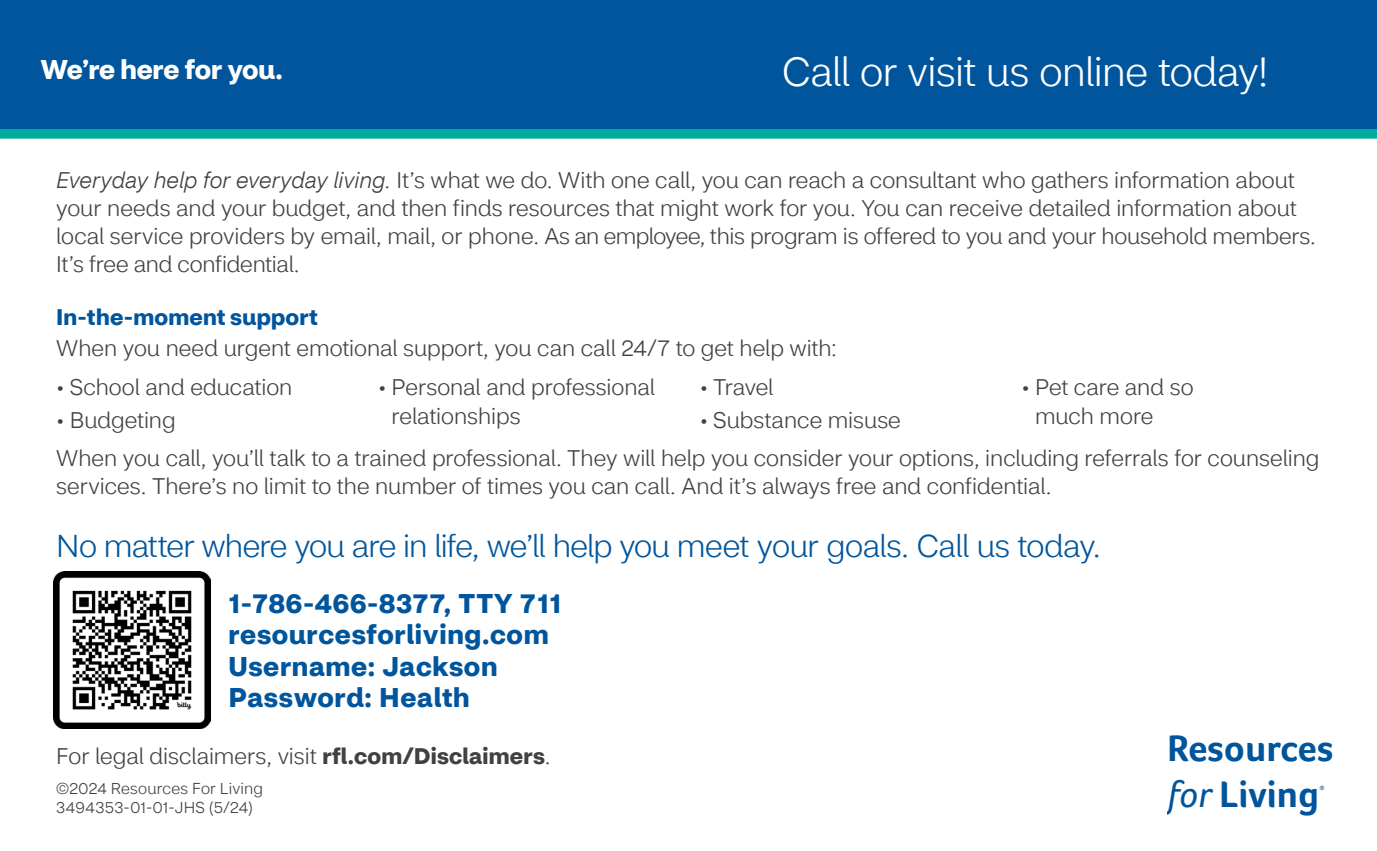
<style>
.page{position:relative;width:1377px;height:851px;background:#fff}
.page>*{position:absolute;margin:0;border:0;box-sizing:border-box;transform-origin:0 0}
.Callout{font:300 40.5px "CVS Health Sans";letter-spacing:-.015em;color:#fff}
.t1{font:700 38.02px/45.4px "Foco";color:#00559c}
.Callout-2{font:300 31.5px "CVS Health Sans";letter-spacing:-.025em;color:#00559c}
.Address{font:700 27px "CVS Health Sans";letter-spacing:.025em;color:#00559c}
.Color_Header{font:700 27px "CVS Health Sans";letter-spacing:-.01em;color:#fff}
.Callout-3{font:300 22.5px/28.1px "CVS Health Sans";letter-spacing:-.005em;color:#414042}
.Body{font:300 22.5px/28.1px "CVS Health Sans";color:#414042}
.Disclaimer{font:300 22.5px "CVS Health Sans";color:#414042}
.Subhead{font:700 22.5px "CVS Health Sans";letter-spacing:.01em;color:#00559c}
.Part_Number_Date_Copyright{font:300 15.75px "CVS Health Sans";letter-spacing:.015em;color:#414042}
.t2{font:700 6.3px "Foco";color:#00559c}
.s1{font-style:italic}
.s2{font-weight:400;font-style:italic}
.s3{font-weight:700}
</style>
<div class="page">
<svg style="left:0;top:129px;width:1377px;height:10px;background:#09afa3"></svg>
<div style="left:0;top:0;width:1377px;height:129px;background:#00559c"></div>
<img style="left:53px;top:571px;width:158px;height:157px">
<p class="Color_Header" style="left:40px;top:52px;width:244px">We’re here for you.</p>
<p class="Callout" style="left:782px;top:47px;width:488px">Call or visit us online today!</p>
<p class="Callout-3" style="left:56px;top:166px;width:1261px"><span class="s1">Everyday help for everyday living.</span> It’s what we do. With one call, you can reach a consultant who gathers information about your needs and your budget, and then finds resources that might work for you. You can receive detailed information about local service providers by email, mail, or phone. As an employee, this program is offered to you and your household members.<br>It’s free and confidential.</p>
<p class="Subhead" style="left:56px;top:302px;width:263px">In-the-moment support</p>
<p class="Body" style="left:56px;top:334px;width:782px">When you need urgent emotional support, you can call 24/7 to get help with:</p>
<p class="Callout-3" style="left:56px;top:373px;width:238px">• School and education</p>
<p class="Callout-3" style="left:56px;top:406px;width:121px">• Budgeting</p>
<p class="Callout-3" style="left:392px;top:373px;width:265px;text-indent:-14px">• Personal and professional relationships</p>
<p class="Callout-3" style="left:700px;top:373px;width:75px">• Travel</p>
<p class="Callout-3" style="left:700px;top:406px;width:203px">• Substance misuse</p>
<p class="Callout-3" style="left:1035px;top:373px;width:160px;text-indent:-14px">• Pet care and so much more</p>
<p class="Body" style="left:56px;top:443px;width:1265px">When you call, you’ll talk to a trained professional. They will help you consider your options, including referrals for counseling services. There’s no limit to the number of times you can call. And it’s always free and confidential.</p>
<p class="Callout-2" style="left:56px;top:527px;width:1046px">No matter where you are in life, we’ll help you meet your goals. Call us today.</p>
<p class="Address" style="left:228px;top:586px;width:334px">1-786-466-8377, TTY 711</p>
<p class="Address" style="left:228px;top:617px;width:322px">resourcesforliving.com</p>
<p class="Address" style="left:228px;top:649px;width:271px">Username: Jackson</p>
<p class="Address" style="left:228px;top:680px;width:243px">Password: Health</p>
<p class="t1" style="left:1168px;top:725px;width:167px">Resources <span class="s2">for</span> Living</p>
<p class="Disclaimer" style="left:56px;top:742px;width:496px">For legal disclaimers, visit <span class="s3">rfl.com/Disclaimers</span>.</p>
<p class="Part_Number_Date_Copyright" style="left:56px;top:779px;width:208px">©2024 Resources For Living</p>
<p class="t2" style="left:1320px;top:783px;width:7px">®</p>
<p class="Part_Number_Date_Copyright" style="left:56px;top:797px;width:198px">3494353-01-01-JHS (5/24)</p>
</div>
